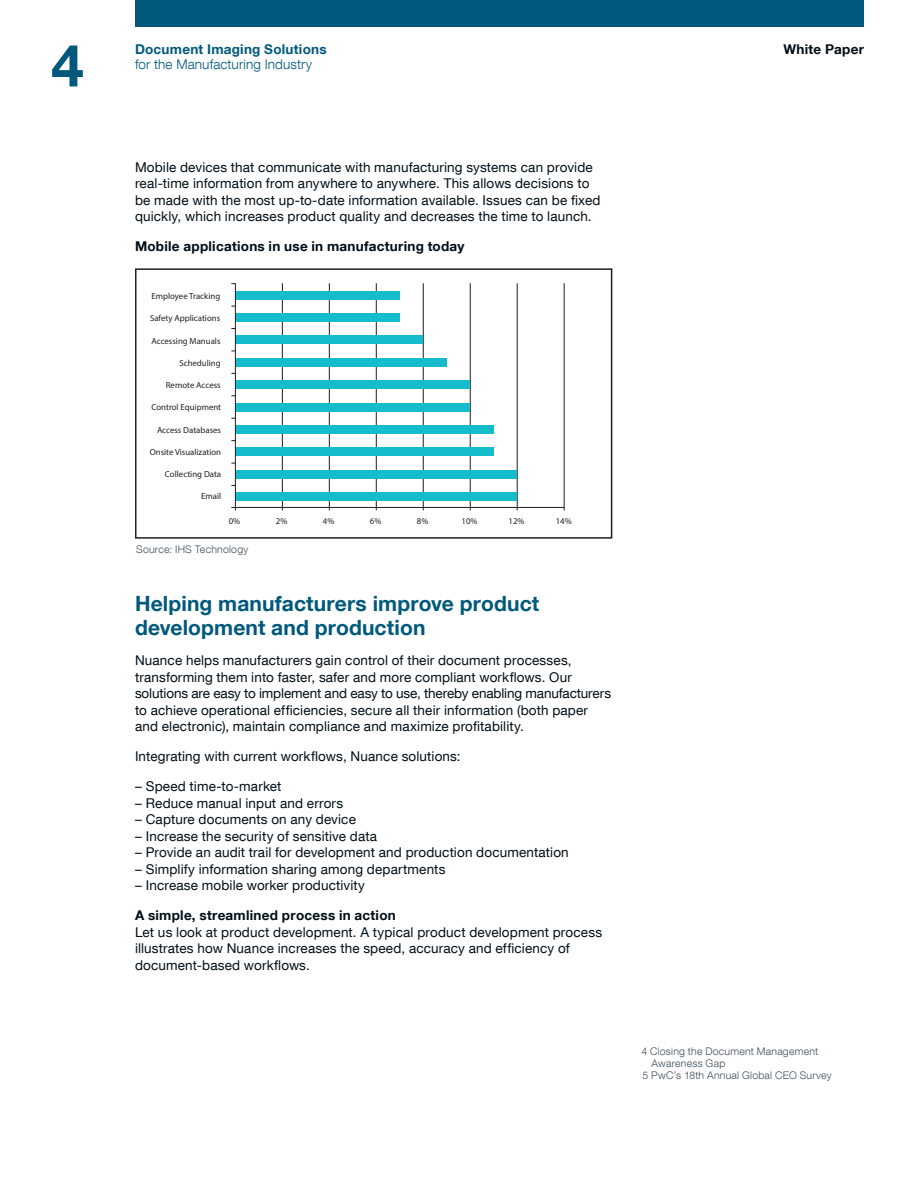
<style>
.page{position:relative;width:918px;height:1188px;background:#fff}
.page>*{position:absolute;margin:0;border:0;box-sizing:border-box;transform-origin:0 0}
.Page_No_39_39_magent{font:700 58.5px "Helvetica Neue LT Com";color:#00597d}
.Short_Headline_14_16{font:700 21px/24px "Helvetica Neue LT Com";letter-spacing:.005em;color:#00597d}
.Body_Text_9_11{font:13.5px/16.5px "Helvetica Neue LT Com";letter-spacing:.01em;color:#000e17}
.Body_Text_9_11-2{font:700 13.5px "Helvetica Neue LT Com";letter-spacing:.02em;color:#000e17}
.Body_Head_9_11{font:700 13.5px "Helvetica Neue LT Com";letter-spacing:.02em;color:#000e17}
.Product_Offering_Nam{font:300 13.5px "Helvetica Neue LT Com";letter-spacing:.01em;color:#00597d}
.Business_Unit_Name_9{font:700 13.5px "Helvetica Neue LT Com";letter-spacing:.02em;color:#00597d}
.Document_Name_9_9{font:700 13.5px "Helvetica Neue LT Com";letter-spacing:.02em;color:#000e17}
.Footnote_7_8{font:300 10.5px/12px "Helvetica Neue LT Com";letter-spacing:.02em;color:#41515d}
.t1{font:8.85px "Helvetica Neue LT Std";color:#231f20}
</style>
<div class="page">
<div style="left:135px;top:0;width:729px;height:27px;background:#00597d"></div>
<hr style="left:231px;top:507px;width:333px;height:1px;background:#231f20">
<hr style="left:282px;top:283px;width:1px;height:227px;background:#231f20">
<hr style="left:329px;top:283px;width:1px;height:227px;background:#231f20">
<hr style="left:376px;top:283px;width:1px;height:227px;background:#231f20">
<hr style="left:423px;top:283px;width:1px;height:227px;background:#231f20">
<hr style="left:470px;top:283px;width:1px;height:227px;background:#231f20">
<hr style="left:517px;top:283px;width:1px;height:227px;background:#231f20">
<hr style="left:564px;top:283px;width:1px;height:227px;background:#231f20">
<div style="left:235px;top:291px;width:165px;height:9px;background:#14bccc"></div>
<div style="left:235px;top:313px;width:165px;height:9px;background:#14bccc"></div>
<div style="left:235px;top:336px;width:188px;height:8px;background:#14bccc"></div>
<div style="left:235px;top:358px;width:212px;height:9px;background:#14bccc"></div>
<div style="left:235px;top:380px;width:235px;height:9px;background:#14bccc"></div>
<div style="left:235px;top:403px;width:235px;height:8px;background:#14bccc"></div>
<div style="left:235px;top:425px;width:259px;height:9px;background:#14bccc"></div>
<div style="left:235px;top:447px;width:259px;height:9px;background:#14bccc"></div>
<div style="left:235px;top:470px;width:282px;height:9px;background:#14bccc"></div>
<div style="left:235px;top:492px;width:282px;height:8px;background:#14bccc"></div>
<hr style="left:235px;top:283px;width:1px;height:227px;background:#231f20">
<div style="left:135px;top:268px;width:477px;height:271px;border:2px solid #231f20"></div>
<p class="Page_No_39_39_magent" style="left:51px;top:29px;width:34px">4</p>
<p class="Business_Unit_Name_9" style="left:135px;top:41px;width:193px">Document Imaging Solutions</p>
<p class="Document_Name_9_9" style="left:784px;top:41px;width:82px">White Paper</p>
<p class="Product_Offering_Nam" style="left:135px;top:56px;width:179px">for the Manufacturing Industry</p>
<p class="Body_Text_9_11" style="left:135px;top:158px;width:467px">Mobile devices that communicate with manufacturing systems can provide real-time information from anywhere to anywhere. This allows decisions to be made with the most up-to-date information available. Issues can be fixed quickly, which increases product quality and decreases the time to launch.</p>
<p class="Body_Text_9_11-2" style="left:135px;top:238px;width:331px">Mobile applications in use in manufacturing today</p>
<p class="t1" style="left:151px;top:291px;width:70px">Employee Tracking</p>
<p class="t1" style="left:150px;top:313px;width:72px">Safety Applications</p>
<p class="t1" style="left:152px;top:335px;width:70px">Accessing Manuals</p>
<p class="t1" style="left:179px;top:357px;width:43px">Scheduling</p>
<p class="t1" style="left:166px;top:380px;width:56px">Remote Access</p>
<p class="t1" style="left:151px;top:402px;width:71px">Control Equipment</p>
<p class="t1" style="left:150px;top:446px;width:73px">Onsite Visualization</p>
<p class="t1" style="left:165px;top:469px;width:58px">Collecting Data</p>
<p class="t1" style="left:201px;top:491px;width:22px">Email</p>
<p class="t1" style="left:157px;top:424px;width:66px">Access Databases</p>
<p class="t1" style="left:229px;top:516px;width:13px">0%</p>
<p class="t1" style="left:276px;top:516px;width:13px">2%</p>
<p class="t1" style="left:323px;top:516px;width:13px">4%</p>
<p class="t1" style="left:370px;top:516px;width:13px">6%</p>
<p class="t1" style="left:417px;top:516px;width:13px">8%</p>
<p class="t1" style="left:462px;top:516px;width:17px">10%</p>
<p class="t1" style="left:509px;top:516px;width:17px">12%</p>
<p class="t1" style="left:556px;top:516px;width:17px">14%</p>
<p class="Footnote_7_8" style="left:136px;top:543px;width:114px">Source: IHS Technology</p>
<p class="Short_Headline_14_16" style="left:135px;top:591px;width:406px">Helping manufacturers improve product development and production</p>
<p class="Body_Text_9_11" style="left:135px;top:652px;width:478px">Nuance helps manufacturers gain control of their document processes, transforming them into faster, safer and more compliant workflows. Our solutions are easy to implement and easy to use, thereby enabling manufacturers to achieve operational efficiencies, secure all their information (both paper and electronic), maintain compliance and maximize profitability.</p>
<p class="Body_Text_9_11" style="left:135px;top:748px;width:327px">Integrating with current workflows, Nuance solutions:</p>
<p class="Body_Text_9_11" style="left:135px;top:778px;width:148px">– Speed time-to-market</p>
<p class="Body_Text_9_11" style="left:135px;top:794px;width:210px">– Reduce manual input and errors</p>
<p class="Body_Text_9_11" style="left:135px;top:811px;width:222px">– Capture documents on any device</p>
<p class="Body_Text_9_11" style="left:135px;top:827px;width:244px">– Increase the security of sensitive data</p>
<p class="Body_Text_9_11" style="left:135px;top:844px;width:435px">– Provide an audit trail for development and production documentation</p>
<p class="Body_Text_9_11" style="left:135px;top:860px;width:312px">– Simplify information sharing among departments</p>
<p class="Body_Text_9_11" style="left:135px;top:877px;width:231px">– Increase mobile worker productivity</p>
<p class="Body_Head_9_11" style="left:135px;top:907px;width:262px">A simple, streamlined process in action</p>
<p class="Body_Text_9_11" style="left:135px;top:923px;width:469px">Let us look at product development. A typical product development process illustrates how Nuance increases the speed, accuracy and efficiency of document-based workflows.</p>
<p class="Footnote_7_8" style="left:652px;top:1045px;width:168px;text-indent:-10px">4 Closing the Document Management<br>Awareness Gap</p>
<p class="Footnote_7_8" style="left:642px;top:1069px;width:191px">5 PwC’s 18th Annual Global CEO Survey</p>
</div>
